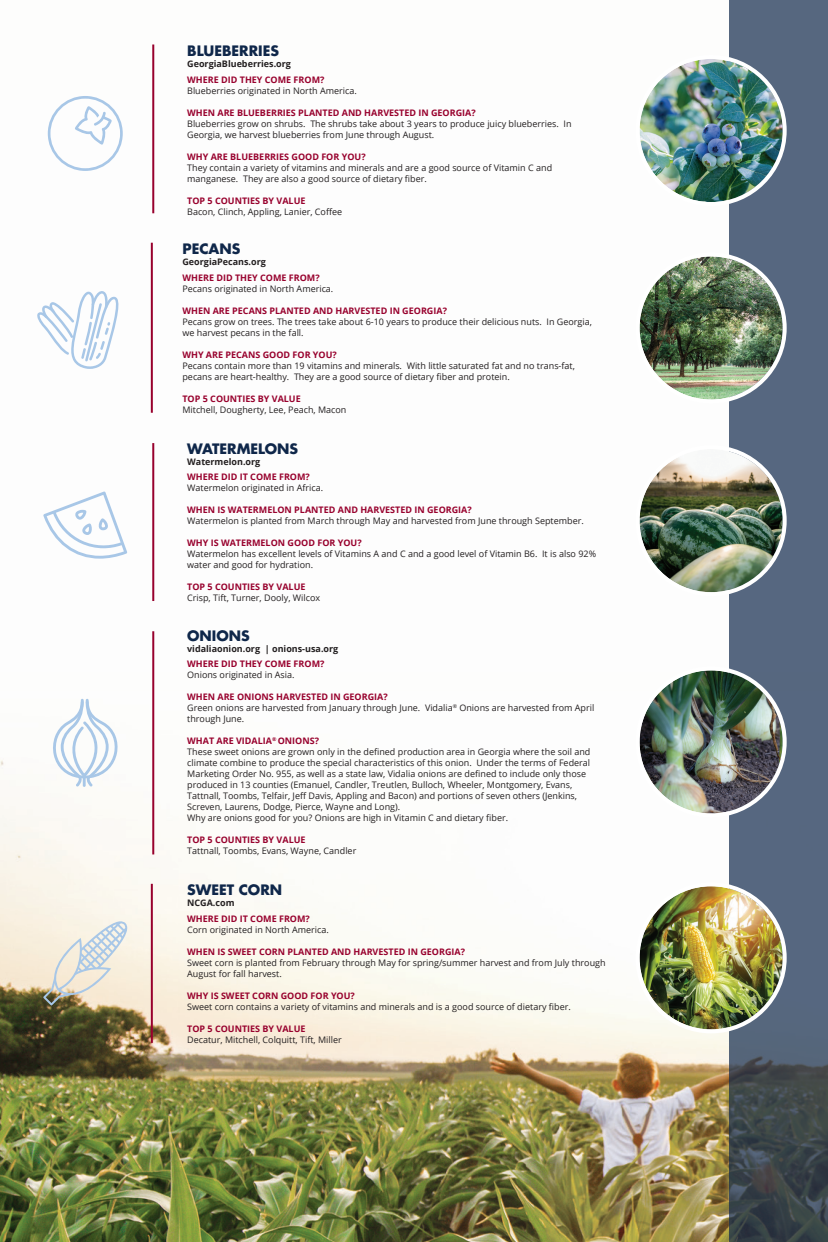
<style>
.page{position:relative;width:828px;height:1242px;background:#fff}
.page>*{position:absolute;margin:0;border:0;box-sizing:border-box;transform-origin:0 0}
.t1{font:700 14px "Futura LT Pro";color:#0f274a}
.t2{font:9px/11px "Open Sans";color:#231f20}
.t3{font:700 9px "Open Sans";color:#98012d}
.t4{font:700 9px "Open Sans";color:#231f20}
.s1{font-weight:700;color:#98012d}
</style>
<div class="page">
<img style="left:0;top:100px;width:729px;height:1142px">
<svg style="left:729px;top:0;width:99px;height:1242px;background:#556478"></svg>
<svg style="left:43px;top:492px;width:84px;height:67px"></svg>
<svg style="left:52px;top:699px;width:66px;height:88px"></svg>
<img style="left:640px;top:59px;width:143px;height:143px;border-radius:72px">
<div style="left:636px;top:55px;width:151px;height:151px;border:4px solid #fff;border-radius:50%"></div>
<img style="left:640px;top:449px;width:143px;height:143px;border-radius:72px">
<div style="left:636px;top:445px;width:151px;height:151px;border:4px solid #fff;border-radius:50%"></div>
<img style="left:640px;top:670px;width:143px;height:144px;border-radius:72px">
<div style="left:636px;top:666px;width:151px;height:152px;border:4px solid #fff;border-radius:50%"></div>
<svg style="left:48px;top:96px;width:75px;height:75px"></svg>
<hr style="left:152px;top:44px;width:2px;height:169px;background:#98012d">
<hr style="left:152px;top:443px;width:2px;height:158px;background:#98012d">
<hr style="left:152px;top:631px;width:2px;height:223px;background:#98012d">
<svg style="left:36px;top:291px;width:84px;height:78px"></svg>
<img style="left:640px;top:256px;width:143px;height:144px;border-radius:72px">
<div style="left:636px;top:252px;width:151px;height:152px;border:4px solid #fff;border-radius:50%"></div>
<hr style="left:151px;top:243px;width:2px;height:170px;background:#98012d">
<svg style="left:43px;top:921px;width:84px;height:84px;background:#e2ded3"></svg>
<img style="left:640px;top:886px;width:143px;height:143px;border-radius:72px">
<div style="left:636px;top:882px;width:151px;height:151px;border:4px solid #fff;border-radius:50%"></div>
<hr style="left:151px;top:884px;width:2px;height:159px;background:#98012d">
<h1 class="t1" style="left:187px;top:40px;width:93px">BLUEBERRIES</h1>
<p class="t4" style="left:187px;top:57px;width:105px">GeorgiaBlueberries.org</p>
<p class="t3" style="left:187px;top:73px;width:139px">WHERE DID THEY COME FROM?</p>
<p class="t2" style="left:187px;top:85px;width:171px">Blueberries originated in North America.</p>
<p class="t3" style="left:187px;top:106px;width:290px">WHEN ARE BLUEBERRIES PLANTED AND HARVESTED IN GEORGIA?</p>
<p class="t2" style="left:187px;top:118px;width:386px">Blueberries grow on shrubs. The shrubs take about 3 years to produce juicy blueberries. In<br>Georgia, we harvest blueberries from June through August.</p>
<p class="t3" style="left:187px;top:150px;width:180px">WHY ARE BLUEBERRIES GOOD FOR YOU?</p>
<p class="t2" style="left:187px;top:162px;width:366px">They contain a variety of vitamins and minerals and are a good source of Vitamin C and manganese. They are also a good source of dietary fiber.</p>
<p class="t3" style="left:187px;top:194px;width:120px">TOP 5 COUNTIES BY VALUE</p>
<p class="t2" style="left:187px;top:206px;width:157px">Bacon, Clinch, Appling, Lanier, Coffee</p>
<h1 class="t1" style="left:182px;top:238px;width:59px">PECANS</h1>
<p class="t4" style="left:182px;top:256px;width:85px">GeorgiaPecans.org</p>
<p class="t3" style="left:182px;top:271px;width:139px">WHERE DID THEY COME FROM?</p>
<p class="t2" style="left:182px;top:283px;width:152px">Pecans originated in North America.</p>
<p class="t3" style="left:182px;top:304px;width:266px">WHEN ARE PECANS PLANTED AND HARVESTED IN GEORGIA?</p>
<p class="t2" style="left:182px;top:316px;width:411px">Pecans grow on trees. The trees take about 6-10 years to produce their delicious nuts. In Georgia, we harvest pecans in the fall.</p>
<p class="t3" style="left:182px;top:348px;width:156px">WHY ARE PECANS GOOD FOR YOU?</p>
<p class="t2" style="left:182px;top:360px;width:394px">Pecans contain more than 19 vitamins and minerals. With little saturated fat and no trans-fat, pecans are heart-healthy. They are a good source of dietary fiber and protein.</p>
<p class="t3" style="left:182px;top:392px;width:120px">TOP 5 COUNTIES BY VALUE</p>
<p class="t2" style="left:182px;top:404px;width:166px">Mitchell, Dougherty, Lee, Peach, Macon</p>
<h1 class="t1" style="left:187px;top:437px;width:113px">WATERMELONS</h1>
<p class="t4" style="left:187px;top:455px;width:75px">Watermelon.org</p>
<p class="t3" style="left:187px;top:470px;width:124px">WHERE DID IT COME FROM?</p>
<p class="t2" style="left:187px;top:482px;width:137px">Watermelon originated in Africa.</p>
<p class="t3" style="left:187px;top:503px;width:286px">WHEN IS WATERMELON PLANTED AND HARVESTED IN GEORGIA?</p>
<p class="t2" style="left:187px;top:515px;width:398px">Watermelon is planted from March through May and harvested from June through September.</p>
<p class="t3" style="left:187px;top:536px;width:176px">WHY IS WATERMELON GOOD FOR YOU?</p>
<p class="t2" style="left:187px;top:548px;width:410px">Watermelon has excellent levels of Vitamins A and C and a good level of Vitamin B6. It is also 92% water and good for hydration.</p>
<p class="t3" style="left:187px;top:580px;width:120px">TOP 5 COUNTIES BY VALUE</p>
<p class="t2" style="left:187px;top:592px;width:135px">Crisp, Tift, Turner, Dooly, Wilcox</p>
<h1 class="t1" style="left:187px;top:625px;width:64px">ONIONS</h1>
<p class="t4" style="left:187px;top:642px;width:153px">vidaliaonion.org | onions-usa.org</p>
<p class="t3" style="left:187px;top:658px;width:139px">WHERE DID THEY COME FROM?</p>
<p class="t2" style="left:187px;top:669px;width:109px">Onions originated in Asia.</p>
<p class="t2" style="left:187px;top:691px;width:409px"><span class="s1">WHEN ARE ONIONS HARVESTED IN GEORGIA?<br></span>Green onions are harvested from January through June. Vidalia<sup>®</sup> Onions are harvested from April through June.</p>
<p class="t2" style="left:187px;top:735px;width:405px"><span class="s1">WHAT ARE VIDALIA</span><sup>®</sup> <span class="s1">ONIONS?<br></span>These sweet onions are grown only in the defined production area in Georgia where the soil and climate combine to produce the special characteristics of this onion. Under the terms of Federal Marketing Order No. 955, as well as a state law, Vidalia onions are defined to include only those produced in 13 counties (Emanuel, Candler, Treutlen, Bulloch, Wheeler, Montgomery, Evans, Tattnall, Toombs, Telfair, Jeff Davis, Appling and Bacon) and portions of seven others (Jenkins, Screven, Laurens, Dodge, Pierce, Wayne and Long).<br>Why are onions good for you? Onions are high in Vitamin C and dietary fiber.</p>
<p class="t3" style="left:187px;top:834px;width:120px">TOP 5 COUNTIES BY VALUE</p>
<p class="t2" style="left:187px;top:845px;width:171px">Tattnall, Toombs, Evans, Wayne, Candler</p>
<h1 class="t1" style="left:187px;top:879px;width:97px">SWEET CORN</h1>
<p class="t4" style="left:187px;top:897px;width:49px">NCGA.com</p>
<p class="t3" style="left:187px;top:912px;width:124px">WHERE DID IT COME FROM?</p>
<p class="t2" style="left:187px;top:924px;width:143px">Corn originated in North America.</p>
<p class="t3" style="left:187px;top:945px;width:279px">WHEN IS SWEET CORN PLANTED AND HARVESTED IN GEORGIA?</p>
<p class="t2" style="left:187px;top:957px;width:420px">Sweet corn is planted from February through May for spring/summer harvest and from July through<br>August for fall harvest.</p>
<p class="t3" style="left:187px;top:989px;width:169px">WHY IS SWEET CORN GOOD FOR YOU?</p>
<p class="t2" style="left:187px;top:1001px;width:385px">Sweet corn contains a variety of vitamins and minerals and is a good source of dietary fiber.</p>
<p class="t3" style="left:187px;top:1022px;width:120px">TOP 5 COUNTIES BY VALUE</p>
<p class="t2" style="left:187px;top:1034px;width:156px">Decatur, Mitchell, Colquitt, Tift, Miller</p>
</div>
